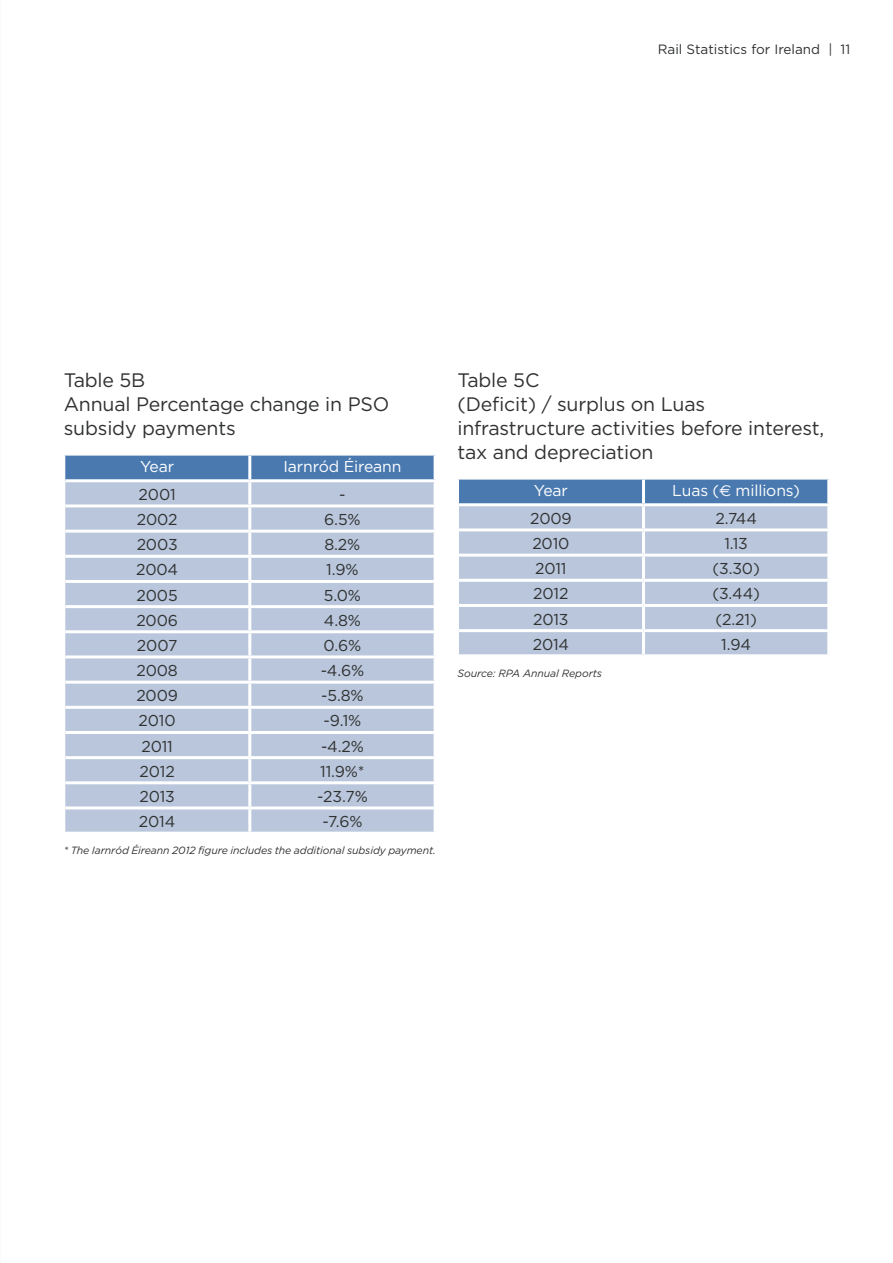
<style>
.page{position:relative;width:893px;height:1263px;background:#fff}
.page>*{position:absolute;margin:0;border:0;box-sizing:border-box;transform-origin:0 0}
.t1{font:19.5px/24px "Gotham";letter-spacing:-.01em;color:#303231}
.t2{font:15.75px "Gotham";letter-spacing:-.01em;color:#303231}
.t3{font:15.75px "Gotham";letter-spacing:-.01em;color:#fff}
.t4{font:13.5px "Gotham";color:#303231}
.t5{font:italic 10.5px "Gotham";letter-spacing:-.01em;color:#303231}
.s1{font-family:"Euro Sans"}
</style>
<div class="page">
<svg style="left:64px;top:455px;width:371px;height:377px;background:#b2c1d9"></svg>
<hr style="left:248px;top:456px;width:3px;height:23px;background:#fff">
<hr style="left:434px;top:456px;width:3px;height:23px;background:#fff">
<hr style="left:65px;top:479px;width:185px;height:3px;background:#fff">
<hr style="left:250px;top:479px;width:187px;height:3px;background:#fff">
<hr style="left:248px;top:482px;width:3px;height:22px;background:#fff">
<hr style="left:434px;top:482px;width:3px;height:22px;background:#fff">
<hr style="left:65px;top:504px;width:185px;height:3px;background:#fff">
<hr style="left:250px;top:504px;width:187px;height:3px;background:#fff">
<hr style="left:248px;top:507px;width:3px;height:23px;background:#fff">
<hr style="left:434px;top:507px;width:3px;height:23px;background:#fff">
<hr style="left:65px;top:530px;width:185px;height:3px;background:#fff">
<hr style="left:250px;top:530px;width:187px;height:3px;background:#fff">
<hr style="left:248px;top:533px;width:3px;height:22px;background:#fff">
<hr style="left:434px;top:533px;width:3px;height:22px;background:#fff">
<hr style="left:65px;top:555px;width:185px;height:3px;background:#fff">
<hr style="left:250px;top:555px;width:187px;height:3px;background:#fff">
<hr style="left:248px;top:558px;width:3px;height:22px;background:#fff">
<hr style="left:434px;top:558px;width:3px;height:22px;background:#fff">
<hr style="left:65px;top:580px;width:185px;height:3px;background:#fff">
<hr style="left:250px;top:580px;width:187px;height:3px;background:#fff">
<hr style="left:248px;top:583px;width:3px;height:22px;background:#fff">
<hr style="left:434px;top:583px;width:3px;height:22px;background:#fff">
<hr style="left:65px;top:605px;width:185px;height:3px;background:#fff">
<hr style="left:250px;top:605px;width:187px;height:3px;background:#fff">
<hr style="left:248px;top:608px;width:3px;height:22px;background:#fff">
<hr style="left:434px;top:608px;width:3px;height:22px;background:#fff">
<hr style="left:65px;top:630px;width:185px;height:3px;background:#fff">
<hr style="left:250px;top:630px;width:187px;height:3px;background:#fff">
<hr style="left:248px;top:633px;width:3px;height:22px;background:#fff">
<hr style="left:434px;top:633px;width:3px;height:22px;background:#fff">
<hr style="left:65px;top:655px;width:185px;height:3px;background:#fff">
<hr style="left:250px;top:655px;width:187px;height:3px;background:#fff">
<hr style="left:248px;top:658px;width:3px;height:23px;background:#fff">
<hr style="left:434px;top:658px;width:3px;height:23px;background:#fff">
<hr style="left:65px;top:681px;width:185px;height:3px;background:#fff">
<hr style="left:250px;top:681px;width:187px;height:3px;background:#fff">
<hr style="left:248px;top:684px;width:3px;height:22px;background:#fff">
<hr style="left:434px;top:684px;width:3px;height:22px;background:#fff">
<hr style="left:65px;top:706px;width:185px;height:3px;background:#fff">
<hr style="left:250px;top:706px;width:187px;height:3px;background:#fff">
<hr style="left:248px;top:709px;width:3px;height:22px;background:#fff">
<hr style="left:434px;top:709px;width:3px;height:22px;background:#fff">
<hr style="left:65px;top:731px;width:185px;height:3px;background:#fff">
<hr style="left:250px;top:731px;width:187px;height:3px;background:#fff">
<hr style="left:248px;top:734px;width:3px;height:22px;background:#fff">
<hr style="left:434px;top:734px;width:3px;height:22px;background:#fff">
<hr style="left:65px;top:756px;width:185px;height:3px;background:#fff">
<hr style="left:250px;top:756px;width:187px;height:3px;background:#fff">
<hr style="left:248px;top:759px;width:3px;height:22px;background:#fff">
<hr style="left:434px;top:759px;width:3px;height:22px;background:#fff">
<hr style="left:65px;top:781px;width:185px;height:3px;background:#fff">
<hr style="left:250px;top:781px;width:187px;height:3px;background:#fff">
<hr style="left:248px;top:784px;width:3px;height:22px;background:#fff">
<hr style="left:434px;top:784px;width:3px;height:22px;background:#fff">
<hr style="left:65px;top:806px;width:185px;height:3px;background:#fff">
<hr style="left:250px;top:806px;width:187px;height:3px;background:#fff">
<hr style="left:248px;top:809px;width:3px;height:23px;background:#fff">
<hr style="left:434px;top:809px;width:3px;height:23px;background:#fff">
<div style="left:459px;top:480px;width:368px;height:23px;background:#4a79b0"></div>
<div style="left:459px;top:506px;width:368px;height:148px;background:#b9c6dc"></div>
<hr style="left:642px;top:480px;width:3px;height:23px;background:#fff">
<hr style="left:642px;top:506px;width:3px;height:22px;background:#fff">
<hr style="left:459px;top:528px;width:184px;height:3px;background:#fff">
<hr style="left:643px;top:528px;width:187px;height:3px;background:#fff">
<hr style="left:642px;top:531px;width:3px;height:23px;background:#fff">
<hr style="left:459px;top:554px;width:184px;height:3px;background:#fff">
<hr style="left:643px;top:554px;width:187px;height:3px;background:#fff">
<hr style="left:642px;top:557px;width:3px;height:22px;background:#fff">
<hr style="left:459px;top:579px;width:184px;height:3px;background:#fff">
<hr style="left:643px;top:579px;width:187px;height:3px;background:#fff">
<hr style="left:642px;top:582px;width:3px;height:22px;background:#fff">
<hr style="left:459px;top:604px;width:184px;height:3px;background:#fff">
<hr style="left:643px;top:604px;width:187px;height:3px;background:#fff">
<hr style="left:642px;top:607px;width:3px;height:22px;background:#fff">
<hr style="left:459px;top:629px;width:184px;height:3px;background:#fff">
<hr style="left:643px;top:629px;width:187px;height:3px;background:#fff">
<hr style="left:642px;top:632px;width:3px;height:22px;background:#fff">
<p class="t4" style="left:658px;top:42px;width:194px">Rail Statistics for Ireland | 11</p>
<p class="t1" style="left:64px;top:368px;width:327px">Table 5B<br>Annual Percentage change in PSO subsidy payments</p>
<p class="t3" style="left:140px;top:458px;width:35px">Year</p>
<p class="t3" style="left:283px;top:458px;width:119px">Iarnród Éireann</p>
<p class="t2" style="left:139px;top:486px;width:39px">2001</p>
<p class="t2" style="left:339px;top:486px;width:8px">-</p>
<p class="t2" style="left:137px;top:511px;width:42px">2002</p>
<p class="t2" style="left:324px;top:511px;width:38px">6.5%</p>
<p class="t2" style="left:137px;top:536px;width:42px">2003</p>
<p class="t2" style="left:324px;top:536px;width:37px">8.2%</p>
<p class="t2" style="left:136px;top:561px;width:44px">2004</p>
<p class="t2" style="left:326px;top:561px;width:34px">1.9%</p>
<p class="t2" style="left:137px;top:586px;width:43px">2005</p>
<p class="t2" style="left:324px;top:586px;width:39px">5.0%</p>
<p class="t2" style="left:136px;top:611px;width:43px">2006</p>
<p class="t2" style="left:324px;top:611px;width:39px">4.8%</p>
<p class="t2" style="left:137px;top:637px;width:42px">2007</p>
<p class="t2" style="left:324px;top:637px;width:39px">0.6%</p>
<p class="t2" style="left:136px;top:662px;width:43px">2008</p>
<p class="t2" style="left:321px;top:662px;width:45px">-4.6%</p>
<p class="t2" style="left:136px;top:687px;width:43px">2009</p>
<p class="t2" style="left:321px;top:687px;width:44px">-5.8%</p>
<p class="t2" style="left:139px;top:712px;width:39px">2010</p>
<p class="t2" style="left:324px;top:712px;width:39px">-9.1%</p>
<p class="t2" style="left:141px;top:737px;width:33px">2011</p>
<p class="t2" style="left:321px;top:737px;width:44px">-4.2%</p>
<p class="t2" style="left:140px;top:762px;width:37px">2012</p>
<p class="t2" style="left:320px;top:762px;width:46px">11.9%*</p>
<p class="t2" style="left:139px;top:788px;width:37px">2013</p>
<p class="t2" style="left:317px;top:788px;width:52px">-23.7%</p>
<p class="t2" style="left:139px;top:813px;width:38px">2014</p>
<p class="t2" style="left:322px;top:813px;width:42px">-7.6%</p>
<p class="t5" style="left:64px;top:844px;width:374px">* The Iarnród Éireann 2012 figure includes the additional subsidy payment.</p>
<p class="t1" style="left:457px;top:368px;width:368px">Table 5C<br>(Deficit) / surplus on Luas infrastructure activities before interest, tax and depreciation</p>
<p class="t3" style="left:534px;top:482px;width:35px">Year</p>
<p class="t3" style="left:672px;top:482px;width:129px">Luas (<span class="s1">€</span> millions)</p>
<p class="t2" style="left:530px;top:510px;width:43px">2009</p>
<p class="t2" style="left:715px;top:510px;width:43px">2.744</p>
<p class="t2" style="left:532px;top:535px;width:39px">2010</p>
<p class="t2" style="left:724px;top:535px;width:25px">1.13</p>
<p class="t2" style="left:535px;top:560px;width:33px">2011</p>
<p class="t2" style="left:712px;top:560px;width:49px">(3.30)</p>
<p class="t2" style="left:533px;top:585px;width:37px">2012</p>
<p class="t2" style="left:712px;top:585px;width:49px">(3.44)</p>
<p class="t2" style="left:533px;top:610px;width:37px">2013</p>
<p class="t2" style="left:716px;top:610px;width:43px">(2.21)</p>
<p class="t2" style="left:533px;top:635px;width:38px">2014</p>
<p class="t2" style="left:721px;top:635px;width:31px">1.94</p>
<p class="t5" style="left:457px;top:667px;width:146px">Source: RPA Annual Reports</p>
</div>
